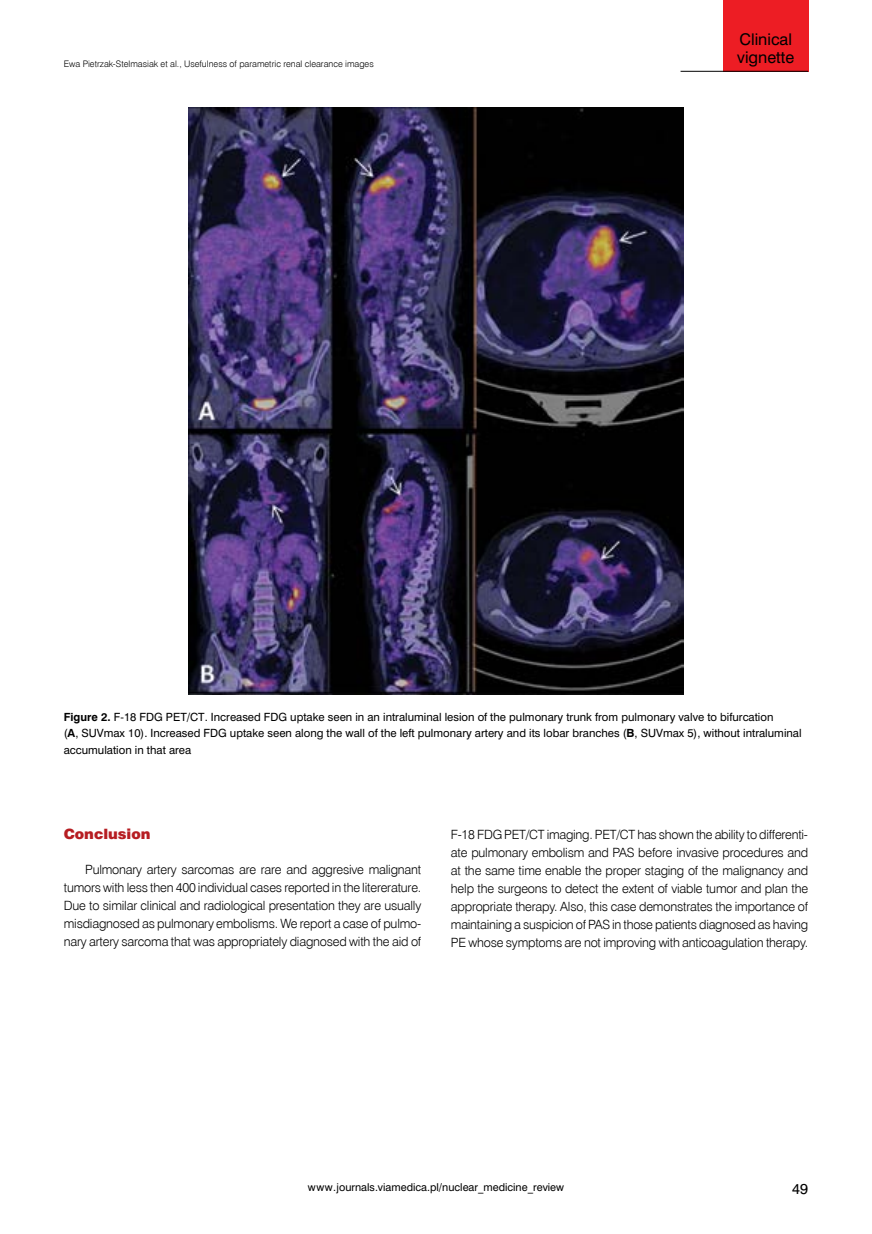
<style>
.page{position:relative;width:872px;height:1234px;background:#fff}
.page>*{position:absolute;margin:0;border:0;box-sizing:border-box;transform-origin:0 0}
.t1{font:15px/18px "Swis 721 PL";color:#000}
.t2{font:14.25px "Swis 721 Blk EU";color:#b61d22}
.t3{font:13.5px "Swis 721 PL";color:#000}
.t4{font:12.75px/18px "Swis 721 Lt EU";letter-spacing:-.015em;color:#000;text-align:justify}
.t5{font:10.5px/16.5px "Swis 721 PL";color:#000}
.t6{font:10.05px "Swis 721 PL";color:#000}
.t7{font:9px "Swis 721 Lt EU";color:#000}
.s1{font-weight:700}
</style>
<div class="page">
<div style="left:723px;top:0;width:85px;height:71px;background:#ed1d24"></div>
<hr style="left:680px;top:71px;width:128px;height:1px;background:#000">
<img style="left:189px;top:107px;width:494px;height:587px">
<p class="t7" style="left:64px;top:58px;width:311px">Ewa Pietrzak-Stelmasiak et al., Usefulness of parametric renal clearance images</p>
<p class="t1" style="left:737px;top:30px;width:58px">Clinical vignette</p>
<p class="t5" style="left:64px;top:708px;width:739px"><span class="s1">Figure 2.</span> F-18 FDG PET/CT. Increased FDG uptake seen in an intraluminal lesion of the pulmonary trunk from pulmonary valve to bifurcation<br>(<span class="s1">A</span>, SUVmax 10). Increased FDG uptake seen along the wall of the left pulmonary artery and its lobar branches (<span class="s1">B</span>, SUVmax 5), without intraluminal accumulation in that area</p>
<p class="t2" style="left:64px;top:824px;width:88px">Conclusion</p>
<p class="t4" style="left:64px;top:860px;width:359px;text-indent:21px">Pulmonary artery sarcomas are rare and aggresive malignant tumors with less then 400 individual cases reported in the litererature.<br>Due to similar clinical and radiological presentation they are usually misdiagnosed as pulmonary embolisms. We report a case of pulmo&shy;nary artery sarcoma that was appropriately diagnosed with the aid of</p>
<p class="t4" style="left:451px;top:825px;width:359px">F-18 FDG PET/CT imaging. PET/CT has shown the ability to differenti&shy;ate pulmonary embolism and PAS before invasive procedures and at the same time enable the proper staging of the malignancy and help the surgeons to detect the extent of viable tumor and plan the appropriate therapy. Also, this case demonstrates the importance of maintaining a suspicion of PAS in those patients diagnosed as having PE whose symptoms are not improving with anticoagulation therapy.</p>
<p class="t6" style="left:308px;top:1180px;width:258px">www.journals.viamedica.pl/nuclear_medicine_review</p>
<p class="t3" style="left:792px;top:1179px;width:17px">49</p>
</div>
